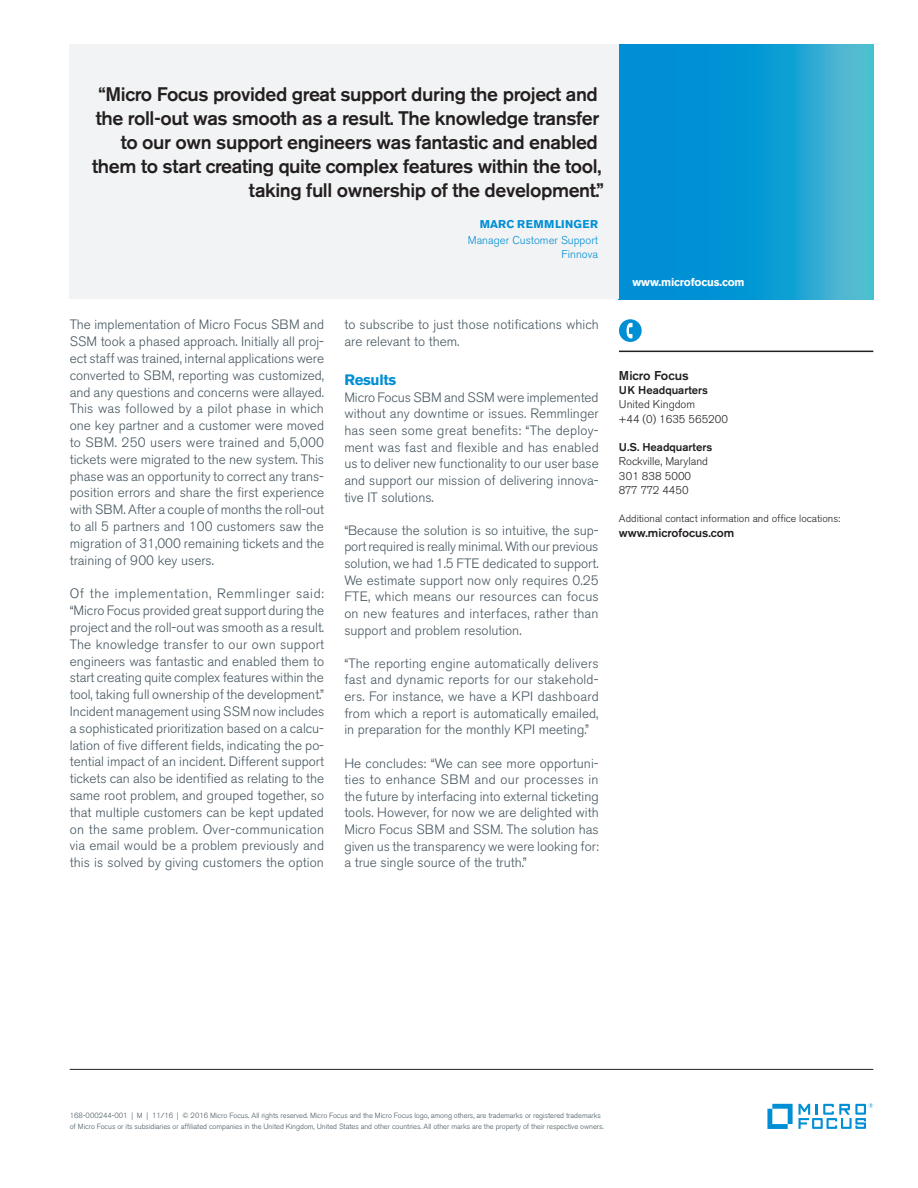
<style>
.page{position:relative;width:918px;height:1188px;background:#fff}
.page>*{position:absolute;margin:0;border:0;box-sizing:border-box;transform-origin:0 0}
.Black_quote_text__pg{font:500 19.5px/24px "Akzidenz Grotesk BE";letter-spacing:-.02em;color:#231f20;text-align:right}
.Grey_body_text{font:700 15px "Akzidenz Grotesk BE";letter-spacing:-.02em;color:#008fd5}
.Grey_body_text-2{font:300 13.5px/16.8px "Akzidenz Grotesk BE";color:#45555f;text-align:justify}
.caption_7_9_5_bold{font:500 12.75px "Akzidenz Grotesk BE";color:#231f20}
.caption_7_9_5{font:500 12px "Akzidenz Grotesk BE";color:#231f20}
.caption_7_9_5-2{font:300 11.25px "Akzidenz Grotesk BE";color:#231f20}
.caption_7_9_5-3{font:500 11.25px "Akzidenz Grotesk BE";color:#231f20}
.Quote_attribution_Na{font:300 11.25px "Akzidenz Grotesk BE";color:#008fd5}
.caption_7_5_9_5_bold{font:700 11.25px "Akzidenz Grotesk BE";letter-spacing:-.01em;color:#fff}
.Quote_attribution_Na-2{font:700 11.25px "Akzidenz Grotesk BE";letter-spacing:.04em;color:#008fd5}
.caption_7_9_5-4{font:300 11.25px "Akzidenz Grotesk BE";letter-spacing:-.04em;color:#231f20}
.caption_7_9_5-5{font:300 10.5px "Akzidenz Grotesk BE";color:#231f20}
.Legal_text__bottom_o{font:300 7.5px/10.5px "Akzidenz Grotesk BE";letter-spacing:-.005em;color:#45555f}
</style>
<div class="page">
<svg style="left:767px;top:1104px;width:26px;height:25px"></svg>
<svg style="left:799px;top:1103px;width:74px;height:26px"></svg>
<svg style="left:619px;top:45px;width:254px;height:254px;background:#149dd3"></svg>
<hr style="left:619px;top:351px;width:254px;height:1px;background:#231f20">
<div style="left:619px;top:319px;width:23px;height:23px;background:#008fd5;border-radius:50%"></div>
<svg style="left:627px;top:323px;width:6px;height:15px"></svg>
<div style="left:70px;top:45px;width:549px;height:254px;background:#f2f3f4"></div>
<hr style="left:70px;top:1069px;width:803px;height:1px;background:#231f20">
<p class="Black_quote_text__pg" style="left:92px;top:82px;width:513px">“Micro Focus provided great support during the project and the roll-out was smooth as a result. The knowledge transfer to our own support engineers was fantastic and enabled them to start creating quite complex features within the tool, taking full ownership of the development.”</p>
<p class="Quote_attribution_Na-2" style="left:480px;top:217px;width:120px">MARC REMMLINGER</p>
<p class="Quote_attribution_Na" style="left:468px;top:234px;width:132px">Manager Customer Support</p>
<p class="Quote_attribution_Na" style="left:562px;top:248px;width:38px">Finnova</p>
<p class="Grey_body_text-2" style="left:70px;top:317px;width:256px">The implementation of Micro Focus SBM and SSM took a phased approach. Initially all proj&shy;ect staff was trained, internal applications were converted to SBM, reporting was customized, and any questions and concerns were allayed.<br>This was followed by a pilot phase in which one key partner and a customer were moved to SBM. 250 users were trained and 5,000 tickets were migrated to the new system. This phase was an opportunity to correct any trans&shy;position errors and share the first experience with SBM. After a couple of months the roll-out to all 5 partners and 100 customers saw the migration of 31,000 remaining tickets and the training of 900 key users.</p>
<p class="Grey_body_text-2" style="left:70px;top:585px;width:256px">Of the implementation, Remmlinger said: “Micro Focus provided great support during the project and the roll-out was smooth as a result.<br>The knowledge transfer to our own support engineers was fantastic and enabled them to start creating quite complex features within the tool, taking full ownership of the development.”</p>
<p class="Grey_body_text-2" style="left:70px;top:703px;width:256px">Incident management using SSM now includes a sophisticated prioritization based on a calcu&shy;lation of five different fields, indicating the po&shy;tential impact of an incident. Different support tickets can also be identified as relating to the same root problem, and grouped together, so that multiple customers can be kept updated on the same problem. Over-communication via email would be a problem previously and this is solved by giving customers the option</p>
<p class="Grey_body_text-2" style="left:344px;top:317px;width:256px">to subscribe to just those notifications which are relevant to them.</p>
<p class="Grey_body_text" style="left:344px;top:371px;width:53px">Results</p>
<p class="Grey_body_text-2" style="left:344px;top:389px;width:256px">Micro Focus SBM and SSM were implemented without any downtime or issues. Remmlinger has seen some great benefits: “The deploy&shy;ment was fast and flexible and has enabled us to deliver new functionality to our user base and support our mission of delivering innova&shy;tive IT solutions.</p>
<p class="Grey_body_text-2" style="left:344px;top:522px;width:256px">“Because the solution is so intuitive, the sup&shy;port required is really minimal. With our previous solution, we had 1.5 FTE dedicated to support.<br>We estimate support now only requires 0.25<br>FTE, which means our resources can focus on new features and interfaces, rather than support and problem resolution.</p>
<p class="Grey_body_text-2" style="left:344px;top:655px;width:256px">“The reporting engine automatically delivers fast and dynamic reports for our stakehold&shy;ers. For instance, we have a KPI dashboard from which a report is automatically emailed, in preparation for the monthly KPI meeting.”</p>
<p class="Grey_body_text-2" style="left:344px;top:755px;width:256px">He concludes: “We can see more opportuni&shy;ties to enhance SBM and our processes in the future by interfacing into external ticketing tools. However, for now we are delighted with Micro Focus SBM and SSM. The solution has given us the transparency we were looking for: a true single source of the truth.”</p>
<p class="caption_7_5_9_5_bold" style="left:632px;top:275px;width:114px">www.microfocus.com</p>
<p class="caption_7_9_5_bold" style="left:619px;top:368px;width:71px">Micro Focus</p>
<p class="caption_7_9_5-3" style="left:619px;top:383px;width:91px">UK Headquarters</p>
<p class="caption_7_9_5-2" style="left:619px;top:398px;width:78px">United Kingdom</p>
<p class="caption_7_9_5-2" style="left:619px;top:412px;width:110px">+44 (0) 1635 565200</p>
<p class="caption_7_9_5-3" style="left:619px;top:440px;width:95px">U.S. Headquarters</p>
<p class="caption_7_9_5-2" style="left:619px;top:455px;width:91px">Rockville, Maryland</p>
<p class="caption_7_9_5-2" style="left:619px;top:469px;width:74px">301 838 5000</p>
<p class="caption_7_9_5-4" style="left:619px;top:484px;width:71px">877 772 4450</p>
<p class="caption_7_9_5-5" style="left:619px;top:513px;width:223px">Additional contact information and office locations:</p>
<p class="caption_7_9_5" style="left:619px;top:525px;width:117px">www.microfocus.com</p>
<p class="Legal_text__bottom_o" style="left:70px;top:1110px;width:536px">168-000244-001 | M | 11/16 | © 2016 Micro Focus. All rights reserved. Micro Focus and the Micro Focus logo, among others, are trademarks or registered trademarks of Micro Focus or its subsidiaries or affiliated companies in the United Kingdom, United States and other countries. All other marks are the property of their respective owners.</p>
</div>
